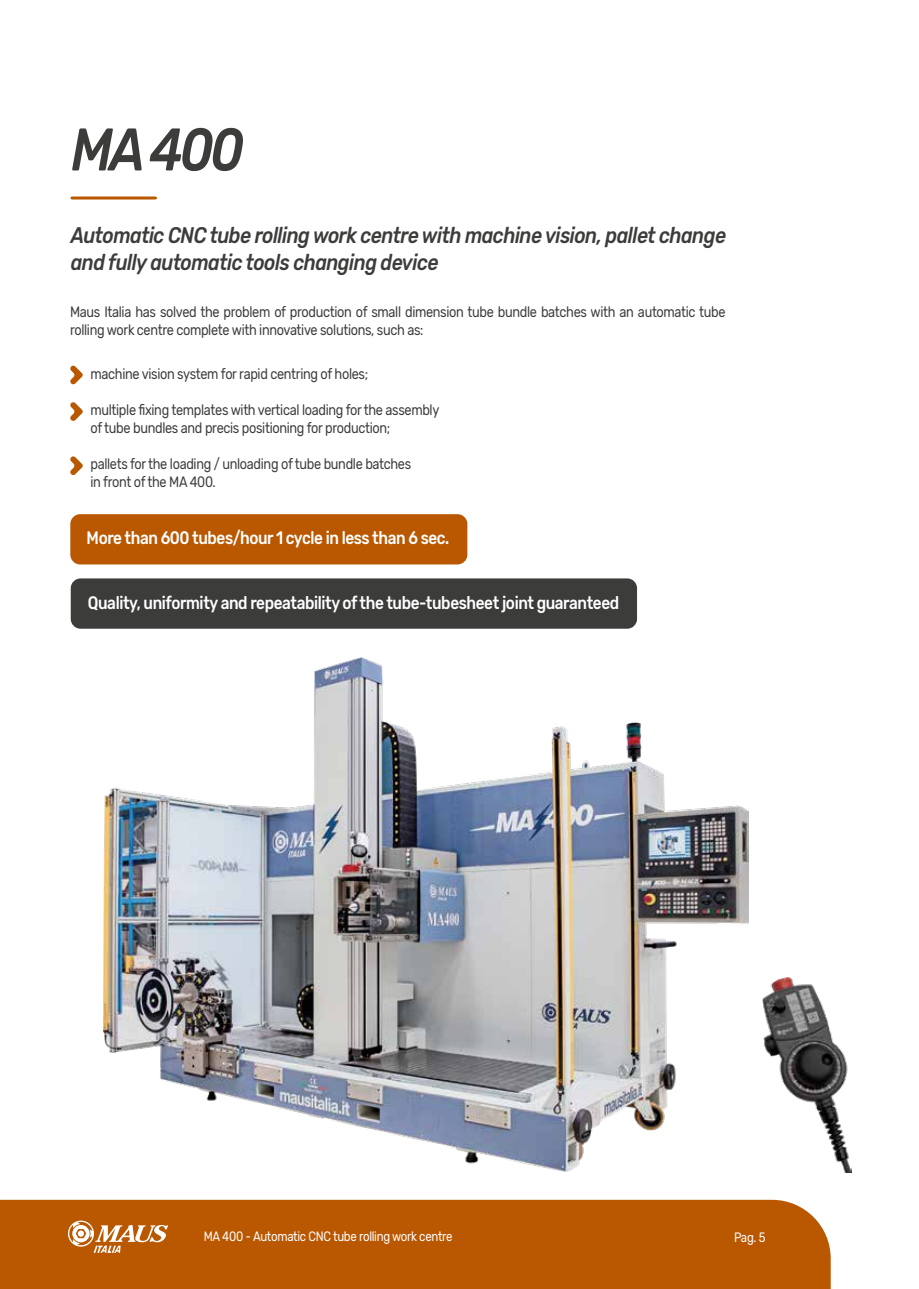
<style>
.page{position:relative;width:919px;height:1289px;background:#fff}
.page>*{position:absolute;margin:0;border:0;box-sizing:border-box;transform-origin:0 0}
.t1{font:italic 500 60px "Rubik";color:#3c3c3b;scale:.85 1}
.t2{font:italic 500 22.5px/27px "Rubik";letter-spacing:-.025em;color:#3c3c3b;scale:.85 1}
.t3{font:500 18px "Rubik";letter-spacing:-.025em;color:#fff;scale:.85 1}
.t4{font:15px/18px "Rubik";letter-spacing:-.025em;color:#3c3c3b;scale:.85 1}
.t5{font:13.5px "Rubik";letter-spacing:-.025em;color:#fff;scale:.85 1}
</style>
<div class="page">
<hr style="left:72px;top:196px;width:83px;height:3px;background:#ba5802">
<svg style="left:70px;top:365px;width:13px;height:19px"></svg>
<svg style="left:70px;top:402px;width:13px;height:19px"></svg>
<svg style="left:70px;top:456px;width:13px;height:19px"></svg>
<div style="left:70px;top:514px;width:397px;height:50px;background:#ba5802;border-radius:10px"></div>
<div style="left:71px;top:578px;width:566px;height:50px;background:#3c3c3b;border-radius:10px"></div>
<img style="left:104px;top:657px;width:644px;height:514px">
<img style="left:762px;top:977px;width:89px;height:195px">
<div style="left:0;top:1199px;width:830px;height:89px;background:#ba5802"></div>
<svg style="left:68px;top:1220px;width:100px;height:32px"></svg>
<h1 class="t1" style="left:71px;top:116px;width:205px">MA 400</h1>
<h2 class="t2" style="left:71px;top:222px;width:772px">Automatic CNC tube rolling work centre with machine vision, pallet change and fully automatic tools changing device</h2>
<p class="t4" style="left:70px;top:303px;width:772px">Maus Italia has solved the problem of production of small dimension tube bundle batches with an automatic tube rolling work centre complete with innovative solutions, such as:</p>
<p class="t4" style="left:90px;top:365px;width:328px">machine vision system for rapid centring of holes;</p>
<p class="t4" style="left:90px;top:401px;width:412px">multiple fixing templates with vertical loading for the assembly of tube bundles and precis positioning for production;</p>
<p class="t4" style="left:90px;top:455px;width:379px">pallets for the loading / unloading of tube bundle batches in front of the MA 400.</p>
<p class="t3" style="left:87px;top:527px;width:428px">More than 600 tubes/hour 1 cycle in less than 6 sec.</p>
<p class="t3" style="left:88px;top:592px;width:626px">Quality, uniformity and repeatability of the tube-tubesheet joint guaranteed</p>
<p class="t5" style="left:204px;top:1228px;width:294px">MA 400 - Automatic CNC tube rolling work centre</p>
<p class="t5" style="left:734px;top:1229px;width:38px">Pag. 5</p>
</div>
